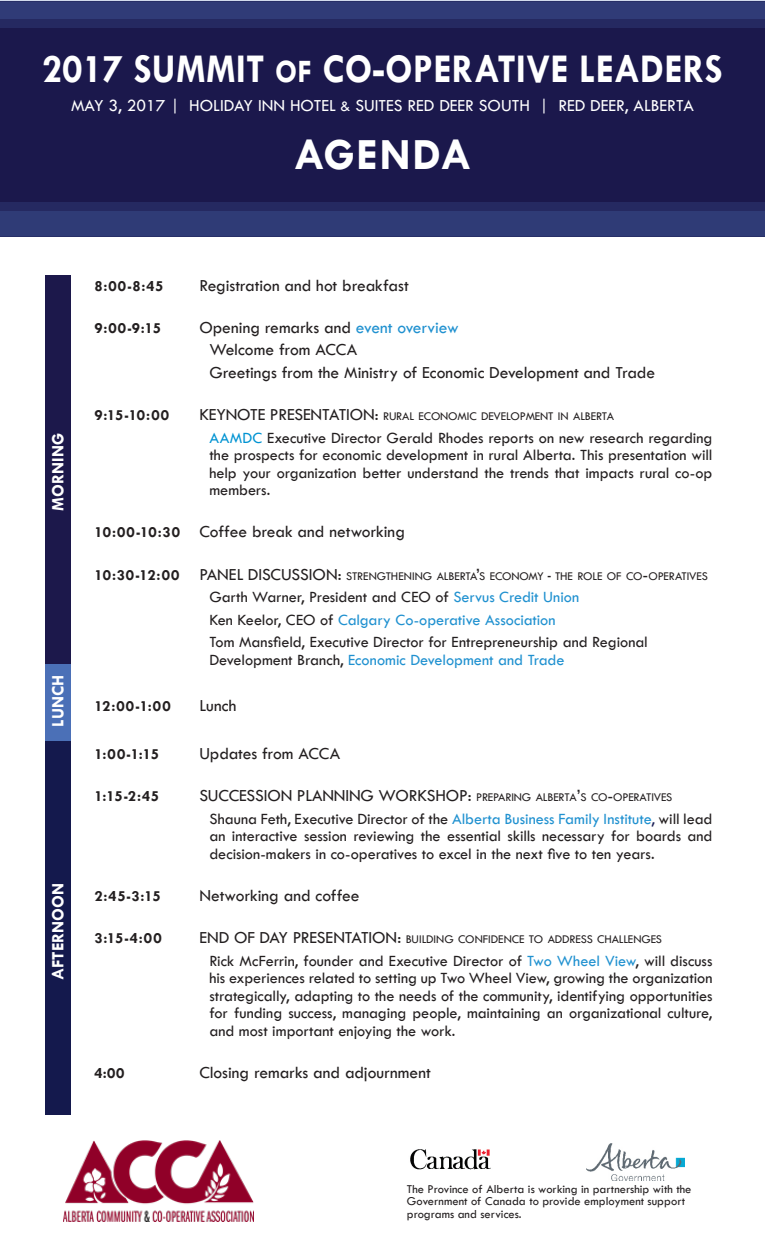
<style>
.page{position:relative;width:765px;height:1260px;background:#fff}
.page>*{position:absolute;margin:0;border:0;box-sizing:border-box;transform-origin:0 0}
.t1{font:700 45px "Tw Cen";letter-spacing:.03em;color:#fff}
.t2{font:700 41.25px "Tw Cen";letter-spacing:.01em;color:#fff;scale:.91 1}
.t3{font:17.5px "Tw Cen";letter-spacing:-.005em;color:#231f20}
.t4{font:17.5px "Tw Cen";color:#fff}
.t5{font:700 17.5px "Tw Cen";color:#fff}
.t6{font:16.25px/17.5px "Tw Cen";letter-spacing:-.005em;color:#231f20;text-align:justify}
.t7{font:16.25px "Tw Cen";letter-spacing:-.005em;color:#2091d0}
.t8{font:700 15.62px "Tw Cen";letter-spacing:.035em;color:#231f20}
.t9{font:12.5px/12.5px "Tw Cen";color:#231f20}
.t10{font:12.25px "Tw Cen";letter-spacing:-.015em;color:#231f20}
.s1{font-size:33px}
.s2{font-size:15px}
.s3{color:#2091d0}
.s4{font-size:17.5px}
.s5{color:#0093d2}
.s6{font-weight:700;font-size:15.62px}
.s7{color:#231f20}
.s8{color:#1c2158}
</style>
<div class="page">
<div style="left:45px;top:275px;width:26px;height:390px;background:#1c184b"></div>
<div style="left:0;top:1px;width:765px;height:236px;background:#1b184c"></div>
<svg style="left:0;top:18px;width:765px;height:9px;background:#262b63"></svg>
<div style="left:0;top:0;width:765px;height:18px;background:linear-gradient(to right,#303b77,#303b77)"></div>
<img style="left:410px;top:1149px;width:81px;height:21px">
<img style="left:586px;top:1144px;width:99px;height:37px">
<img style="left:63px;top:1141px;width:191px;height:80px">
<div style="left:45px;top:740px;width:26px;height:375px;background:#14194d"></div>
<div style="left:45px;top:664px;width:26px;height:77px;background:#4b70b7"></div>
<div style="left:0;top:202px;width:765px;height:34px;background:linear-gradient(to bottom,#262c64,#32407c)"></div>
<p class="t2" style="left:42px;top:45px;width:749px">2017 SUMMIT <span class="s1">OF</span> CO-OPERATIVE LEADERS</p>
<p class="t4" style="left:71px;top:95px;width:624px">MAY 3, 2017 | HOLIDAY INN HOTEL <span class="s2">&amp;</span> SUITES RED DEER SOUTH | RED DEER, ALBERTA</p>
<p class="t1" style="left:294px;top:127px;width:179px">AGENDA</p>
<p class="t5" style="left:48px;top:511px;width:79px;rotate:-90deg">MORNING</p>
<p class="t5" style="left:48px;top:727px;width:53px;rotate:-90deg">LUNCH</p>
<p class="t5" style="left:48px;top:980px;width:99px;rotate:-90deg">AFTERNOON</p>
<p class="t8" style="left:94px;top:276px;width:71px">8:00-8:45</p>
<p class="t3" style="left:199px;top:275px;width:211px">Registration and hot breakfast</p>
<p class="t8" style="left:94px;top:318px;width:68px">9:00-9:15</p>
<p class="t3" style="left:199px;top:317px;width:261px">Opening remarks and <span class="s3">event overview</span></p>
<p class="t3" style="left:209px;top:339px;width:149px">Welcome from ACCA</p>
<p class="t3" style="left:209px;top:362px;width:447px">Greetings from the Ministry of Economic Development and Trade</p>
<p class="t8" style="left:94px;top:406px;width:76px">9:15-10:00</p>
<p class="t10" style="left:199px;top:409px;width:416px"><span class="s4">KEYNOTE PRESENTATION:</span> rural economic development in alberta</p>
<p class="t6" style="left:209px;top:429px;width:505px"><span class="s5">AAMDC</span> Executive Director Gerald Rhodes reports on new research regarding the prospects for economic development in rural Alberta. This presentation will help your organization better understand the trends that impacts rural co-op members.</p>
<p class="t3" style="left:94px;top:521px;width:312px"><span class="s6">10:00-10:30</span> Coffee break and networking</p>
<p class="t10" style="left:94px;top:568px;width:615px"><span class="s6">10:30-12:00</span> <span class="s4">PANEL DISCUSSION:</span> strengthening alberta<span class="s4">’</span>s economy <span class="s4">-</span> the role of co<span class="s4">-</span>operatives</p>
<p class="t6" style="left:209px;top:588px;width:371px">Garth Warner, President and CEO of <span class="s3">Servus Credit Union</span></p>
<p class="t7" style="left:209px;top:610px;width:348px"><span class="s7">Ken Keelor, CEO of</span> Calgary Co-operative Association</p>
<p class="t6" style="left:209px;top:633px;width:440px">Tom Mansfield, Executive Director for Entrepreneurship and Regional<br>Development Branch, <span class="s3">Economic Development and Trade</span></p>
<p class="t8" style="left:94px;top:696px;width:78px">12:00-1:00</p>
<p class="t3" style="left:199px;top:695px;width:39px">Lunch</p>
<p class="t8" style="left:94px;top:745px;width:66px">1:00-1:15</p>
<p class="t3" style="left:199px;top:743px;width:142px">Updates from ACCA</p>
<p class="t8" style="left:94px;top:787px;width:66px">1:15-2:45</p>
<p class="t3" style="left:199px;top:785px;width:239px">SUCCESSION PLANNING WORKSHOP</p>
<p class="t10" style="left:468px;top:790px;width:206px"><span class="s4">:</span> preparing alberta<span class="s4">’</span>s co<span class="s4">-</span>operatives</p>
<p class="t6" style="left:209px;top:810px;width:505px">Shauna Feth, Executive Director of the <span class="s3">Alberta Business Family Institute</span><span class="s8">,</span> will lead an interactive session reviewing the essential skills necessary for boards and decision-makers in co-operatives to excel in the next five to ten years.</p>
<p class="t8" style="left:94px;top:887px;width:68px">2:45-3:15</p>
<p class="t3" style="left:199px;top:885px;width:162px">Networking and coffee</p>
<p class="t8" style="left:94px;top:929px;width:69px">3:15-4:00</p>
<p class="t10" style="left:199px;top:932px;width:464px"><span class="s4">END OF DAY PRESENTATION:</span> building confidence to address challenges</p>
<p class="t6" style="left:209px;top:952px;width:505px">Rick McFerrin, founder and Executive Director of <span class="s3">Two Wheel View</span>, will discuss his experiences related to setting up Two Wheel View, growing the organization strategically, adapting to the needs of the community, identifying opportunities for funding success, managing people, maintaining an organizational culture, and most important enjoying the work.</p>
<p class="t8" style="left:94px;top:1064px;width:32px">4:00</p>
<p class="t3" style="left:199px;top:1062px;width:233px">Closing remarks and adjournment</p>
<p class="t9" style="left:407px;top:1183px;width:286px">The Province of Alberta is working in partnership with the<br>Government of Canada to provide employment support programs and services.</p>
</div>
